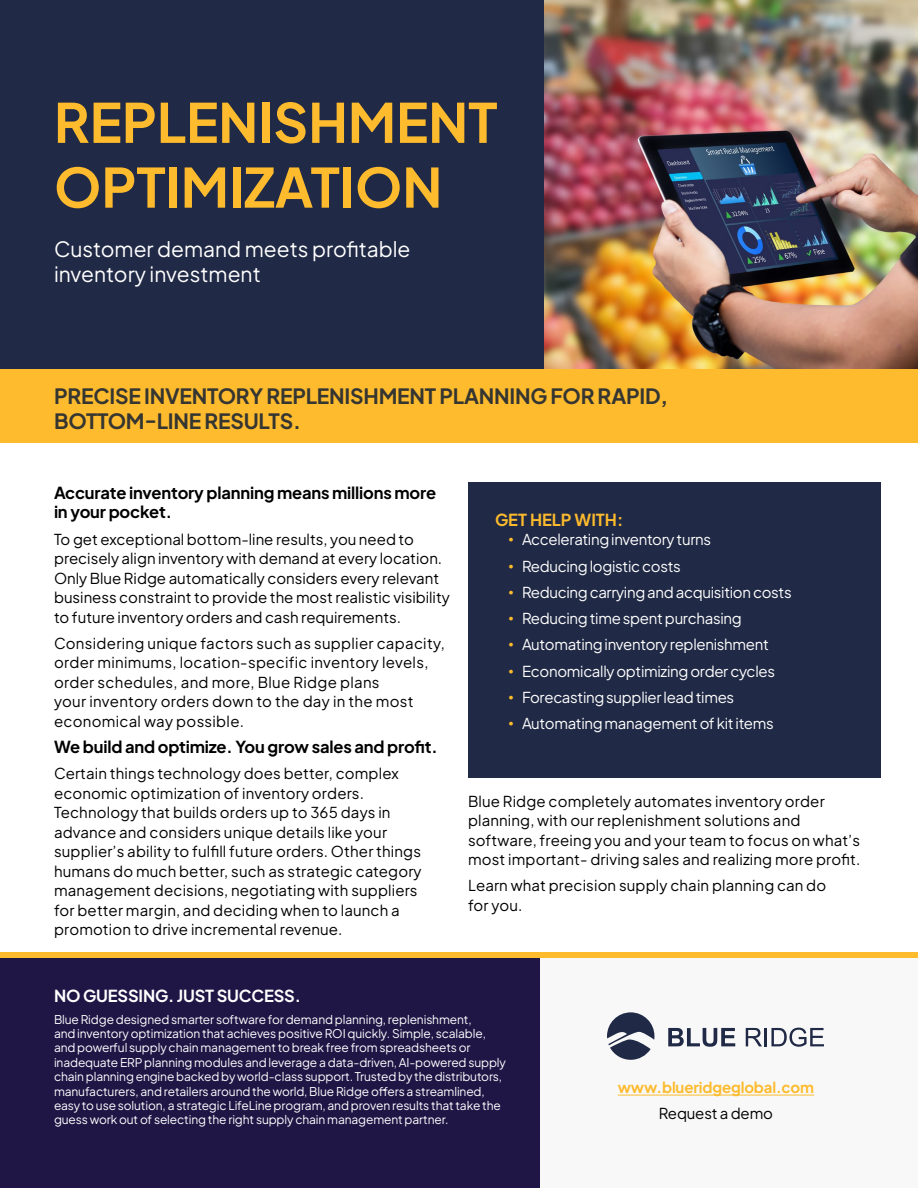
<style>
.page{position:relative;width:918px;height:1188px;background:#fff}
.page>*{position:absolute;margin:0;border:0;box-sizing:border-box;transform-origin:0 0}
.t1{font:700 54px/64.8px "Plus Jakarta Sans";color:#fdbb2d}
.t2{font:700 21px/25.2px "Plus Jakarta Sans";letter-spacing:-.01em;color:#353532}
.t3{font:21px/25.2px "Plus Jakarta Sans";color:#fff}
.t4{font:700 16.5px/19.5px "Plus Jakarta Sans";letter-spacing:-.01em;color:#000}
.t5{font:700 16.5px "Plus Jakarta Sans";letter-spacing:-.01em;color:#fff}
.t6{font:700 16.5px "Plus Jakarta Sans";color:#fdbb2d}
.t7{font:15px/19.5px "Plus Jakarta Sans";letter-spacing:.01em;color:#000}
.t8{font:15px "Plus Jakarta Sans";letter-spacing:-.02em;color:#fff}
.t9{font:700 15px "Plus Jakarta Sans";letter-spacing:-.01em;color:#fdbb2d}
.t10{font:15px "Plus Jakarta Sans";letter-spacing:-.01em;color:#000}
.t11{font:12px/14.4px "Plus Jakarta Sans";letter-spacing:-.01em;color:#fff}
.s1{font-family:"Arial";color:#fdbb2d}
</style>
<div class="page">
<img style="left:543px;top:0;width:375px;height:369px">
<div style="left:0;top:0;width:543px;height:369px;background:#202945"></div>
<div style="left:468px;top:482px;width:412px;height:296px;background:#202945"></div>
<div style="left:0;top:958px;width:540px;height:230px;background:#1f1646"></div>
<div style="left:540px;top:958px;width:378px;height:230px;background:#f8f8f8"></div>
<svg style="left:668px;top:1028px;width:67px;height:19px"></svg>
<svg style="left:746px;top:1028px;width:78px;height:19px"></svg>
<svg style="left:607px;top:1012px;width:47px;height:48px"></svg>
<hr style="left:618px;top:1095px;width:196px;height:1px;background:#fdbb2d">
<div style="left:0;top:369px;width:918px;height:74px;background:#fdbb2d"></div>
<div style="left:0;top:953px;width:918px;height:5px;background:#fdbb2d"></div>
<h1 class="t1" style="left:54px;top:85px;width:445px">REPLENISHMENT<br>OPTIMIZATION</h1>
<h2 class="t3" style="left:54px;top:235px;width:358px">Customer demand meets profitable inventory investment</h2>
<h2 class="t2" style="left:54px;top:382px;width:615px">PRECISE INVENTORY REPLENISHMENT PLANNING FOR RAPID,<br>BOTTOM-LINE RESULTS.</h2>
<p class="t4" style="left:54px;top:481px;width:384px">Accurate inventory planning means millions more in your pocket.</p>
<p class="t7" style="left:54px;top:528px;width:397px">To get exceptional bottom-line results, you need to precisely align inventory with demand at every location.<br>Only Blue Ridge automatically considers every relevant business constraint to provide the most realistic visibility to future inventory orders and cash requirements.</p>
<p class="t7" style="left:54px;top:632px;width:392px">Considering unique factors such as supplier capacity, order minimums, location-specific inventory levels, order schedules, and more, Blue Ridge plans<br>your inventory orders down to the day in the most economical way possible.</p>
<p class="t4" style="left:54px;top:735px;width:385px">We build and optimize. You grow sales and profit.</p>
<p class="t7" style="left:54px;top:762px;width:369px">Certain things technology does better, complex economic optimization of inventory orders.<br>Technology that builds orders up to 365 days in advance and considers unique details like your supplier’s ability to fulfill future orders. Other things humans do much better, such as strategic category management decisions, negotiating with suppliers for better margin, and deciding when to launch a promotion to drive incremental revenue.</p>
<p class="t6" style="left:495px;top:506px;width:130px">GET HELP WITH:</p>
<p class="t8" style="left:508px;top:527px;width:204px"><span class="s1">•</span> Accelerating inventory turns</p>
<p class="t8" style="left:508px;top:554px;width:174px"><span class="s1">•</span> Reducing logistic costs</p>
<p class="t8" style="left:508px;top:580px;width:285px"><span class="s1">•</span> Reducing carrying and acquisition costs</p>
<p class="t8" style="left:508px;top:606px;width:235px"><span class="s1">•</span> Reducing time spent purchasing</p>
<p class="t8" style="left:508px;top:632px;width:262px"><span class="s1">•</span> Automating inventory replenishment</p>
<p class="t8" style="left:508px;top:659px;width:268px"><span class="s1">•</span> Economically optimizing order cycles</p>
<p class="t8" style="left:508px;top:685px;width:227px"><span class="s1">•</span> Forecasting supplier lead times</p>
<p class="t8" style="left:508px;top:711px;width:267px"><span class="s1">•</span> Automating management of kit items</p>
<p class="t7" style="left:468px;top:790px;width:394px">Blue Ridge completely automates inventory order planning, with our replenishment solutions and software, freeing you and your team to focus on what’s most important- driving sales and realizing more profit.</p>
<p class="t7" style="left:468px;top:875px;width:360px">Learn what precision supply chain planning can do for you.</p>
<p class="t5" style="left:54px;top:983px;width:248px">NO GUESSING. JUST SUCCESS.</p>
<p class="t11" style="left:54px;top:1011px;width:453px">Blue Ridge designed smarter software for demand planning, replenishment,<br>and inventory optimization that achieves positive ROI quickly. Simple, scalable, and powerful supply chain management to break free from spreadsheets or inadequate ERP planning modules and leverage a data-driven, AI-powered supply chain planning engine backed by world-class support. Trusted by the distributors, manufacturers, and retailers around the world, Blue Ridge offers a streamlined, easy to use solution, a strategic LifeLine program, and proven results that take the guess work out of selecting the right supply chain management partner.</p>
<p class="t9" style="left:618px;top:1075px;width:198px">www.blueridgeglobal.com</p>
<p class="t10" style="left:659px;top:1101px;width:116px">Request a demo</p>
</div>
